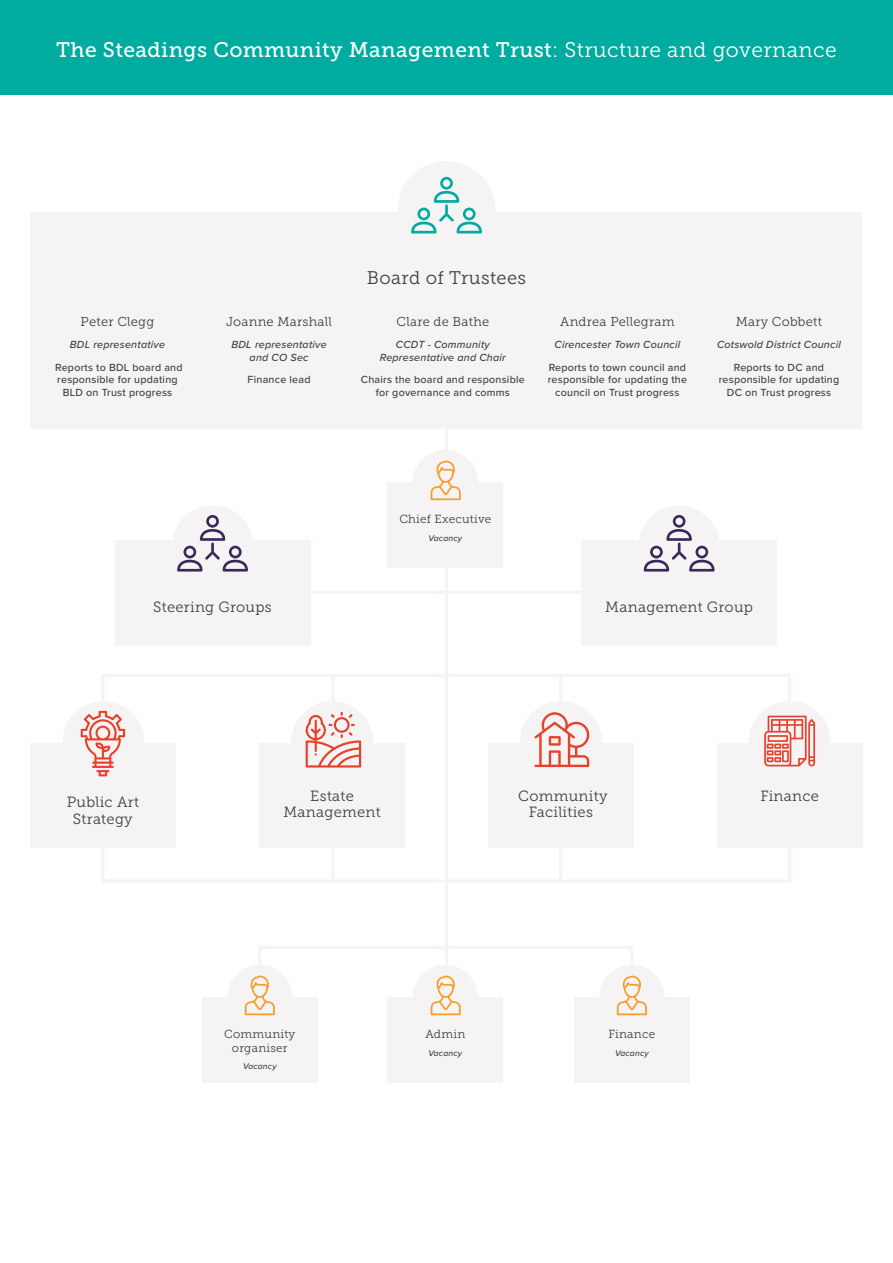
<style>
.page{position:relative;width:893px;height:1263px;background:#fff}
.page>*{position:absolute;margin:0;border:0;box-sizing:border-box;transform-origin:0 0}
.t1{font:21px "Museo Slab 500";letter-spacing:.02em;color:#fff}
.t2{font:18.3px "Museo Slab 300";letter-spacing:.02em;color:#414039}
.t3{font:14.7px/16.6px "Museo Slab 300";letter-spacing:.02em;color:#414039;text-align:center}
.t4{font:12.9px "Museo Slab 300";letter-spacing:.02em;color:#414039}
.t5{font:11.7px/13.2px "Museo Slab 300";letter-spacing:.02em;color:#414039;text-align:center}
.t6{font:500 10.65px/12.9px "Proxima Nova";letter-spacing:.02em;color:#414039;text-align:center}
.t7{font:italic 500 10.65px/12.9px "Proxima Nova";letter-spacing:.02em;color:#414039;text-align:center}
.t8{font:italic 500 8.55px "Proxima Nova";letter-spacing:.02em;color:#414039}
.s1{font-family:"Museo Slab 300"}
</style>
<div class="page">
<div style="left:31px;top:212px;width:831px;height:216px;background:#f5f3f4"></div>
<hr style="left:445px;top:424px;width:3px;height:546px;background:#f5f3f4">
<svg style="left:100px;top:674px;width:693px;height:208px"></svg>
<div style="left:398px;top:161px;width:97px;height:98px;background:#f5f3f4;border-radius:50%"></div>
<div style="left:260px;top:743px;width:145px;height:104px;background:#f5f3f4"></div>
<div style="left:291px;top:701px;width:82px;height:82px;background:#f5f3f4;border-radius:41px"></div>
<div style="left:387px;top:482px;width:116px;height:85px;background:#f5f3f4"></div>
<div style="left:413px;top:450px;width:65px;height:65px;background:#f5f3f4;border-radius:32px"></div>
<div style="left:387px;top:998px;width:116px;height:85px;background:#f5f3f4"></div>
<div style="left:574px;top:998px;width:116px;height:85px;background:#f5f3f4"></div>
<div style="left:599px;top:965px;width:65px;height:65px;background:#f5f3f4;border-radius:32px"></div>
<div style="left:202px;top:998px;width:116px;height:85px;background:#f5f3f4"></div>
<div style="left:227px;top:965px;width:65px;height:65px;background:#f5f3f4;border-radius:32px"></div>
<div style="left:488px;top:743px;width:145px;height:104px;background:#f5f3f4"></div>
<div style="left:520px;top:701px;width:82px;height:82px;background:#f5f3f4;border-radius:41px"></div>
<svg style="left:534px;top:712px;width:55px;height:55px"></svg>
<div style="left:717px;top:743px;width:145px;height:104px;background:#f5f3f4"></div>
<div style="left:749px;top:701px;width:81px;height:82px;background:#f5f3f4;border-radius:41px"></div>
<div style="left:31px;top:743px;width:145px;height:104px;background:#f5f3f4"></div>
<div style="left:63px;top:701px;width:81px;height:82px;background:#f5f3f4;border-radius:50%"></div>
<svg style="left:764px;top:716px;width:51px;height:50px"></svg>
<svg style="left:411px;top:177px;width:71px;height:56px"></svg>
<svg style="left:431px;top:461px;width:30px;height:39px"></svg>
<svg style="left:245px;top:946px;width:402px;height:69px"></svg>
<hr style="left:247px;top:591px;width:399px;height:3px;background:#f5f3f4">
<div style="left:115px;top:540px;width:195px;height:105px;background:#f5f3f4"></div>
<div style="left:172px;top:505px;width:81px;height:82px;background:#f5f3f4;border-radius:50%"></div>
<div style="left:581px;top:540px;width:196px;height:105px;background:#f5f3f4"></div>
<div style="left:638px;top:505px;width:82px;height:82px;background:#f5f3f4;border-radius:50%"></div>
<svg style="left:177px;top:515px;width:71px;height:56px"></svg>
<svg style="left:644px;top:515px;width:71px;height:56px"></svg>
<div style="left:0;top:0;width:893px;height:94px;background:#00ab9f"></div>
<svg style="left:81px;top:711px;width:44px;height:65px"></svg>
<svg style="left:306px;top:712px;width:55px;height:55px"></svg>
<h1 class="t1" style="left:56px;top:38px;width:782px">The Steadings Community Management Trust<span class="s1">: Structure and governance</span></h1>
<p class="t4" style="left:81px;top:315px;width:75px">Peter Clegg</p>
<p class="t7" style="left:70px;top:338px;width:97px">BDL representative</p>
<p class="t6" style="left:55px;top:360px;width:129px">Reports to BDL board and responsible for updating<br>BLD on Trust progress</p>
<p class="t4" style="left:226px;top:315px;width:107px">Joanne Marshall</p>
<p class="t7" style="left:231px;top:338px;width:97px">BDL representative and CO Sec</p>
<p class="t6" style="left:248px;top:373px;width:64px">Finance lead</p>
<h2 class="t2" style="left:367px;top:268px;width:161px">Board of Trustees</h2>
<p class="t4" style="left:396px;top:315px;width:94px">Clare de Bathe</p>
<p class="t7" style="left:380px;top:338px;width:128px">CCDT - Community<br>Representative and Chair</p>
<p class="t6" style="left:361px;top:373px;width:165px">Chairs the board and responsible for governance and comms</p>
<p class="t4" style="left:560px;top:315px;width:116px">Andrea Pellegram</p>
<p class="t7" style="left:554px;top:338px;width:127px">Cirencester Town Council</p>
<p class="t6" style="left:548px;top:360px;width:141px">Reports to town council and responsible for updating the council on Trust progress</p>
<p class="t4" style="left:736px;top:315px;width:88px">Mary Cobbett</p>
<p class="t7" style="left:717px;top:338px;width:125px">Cotswold District Council</p>
<p class="t6" style="left:719px;top:360px;width:122px">Reports to DC and responsible for updating<br>DC on Trust progress</p>
<h3 class="t3" style="left:153px;top:598px;width:120px">Steering Groups</h3>
<p class="t5" style="left:399px;top:513px;width:93px">Chief Executive</p>
<p class="t8" style="left:428px;top:531px;width:35px">Vacancy</p>
<h3 class="t3" style="left:605px;top:598px;width:149px">Management Group</h3>
<h3 class="t3" style="left:67px;top:794px;width:74px">Public Art<br>Strategy</h3>
<h3 class="t3" style="left:283px;top:787px;width:99px">Estate<br>Management</h3>
<h3 class="t3" style="left:518px;top:787px;width:91px">Community<br>Facilities</h3>
<h3 class="t3" style="left:760px;top:787px;width:60px">Finance</h3>
<p class="t5" style="left:224px;top:1028px;width:73px">Community organiser</p>
<p class="t8" style="left:243px;top:1060px;width:35px">Vacancy</p>
<p class="t5" style="left:425px;top:1028px;width:41px">Admin</p>
<p class="t8" style="left:428px;top:1047px;width:35px">Vacancy</p>
<p class="t5" style="left:608px;top:1028px;width:48px">Finance</p>
<p class="t8" style="left:615px;top:1047px;width:35px">Vacancy</p>
</div>
